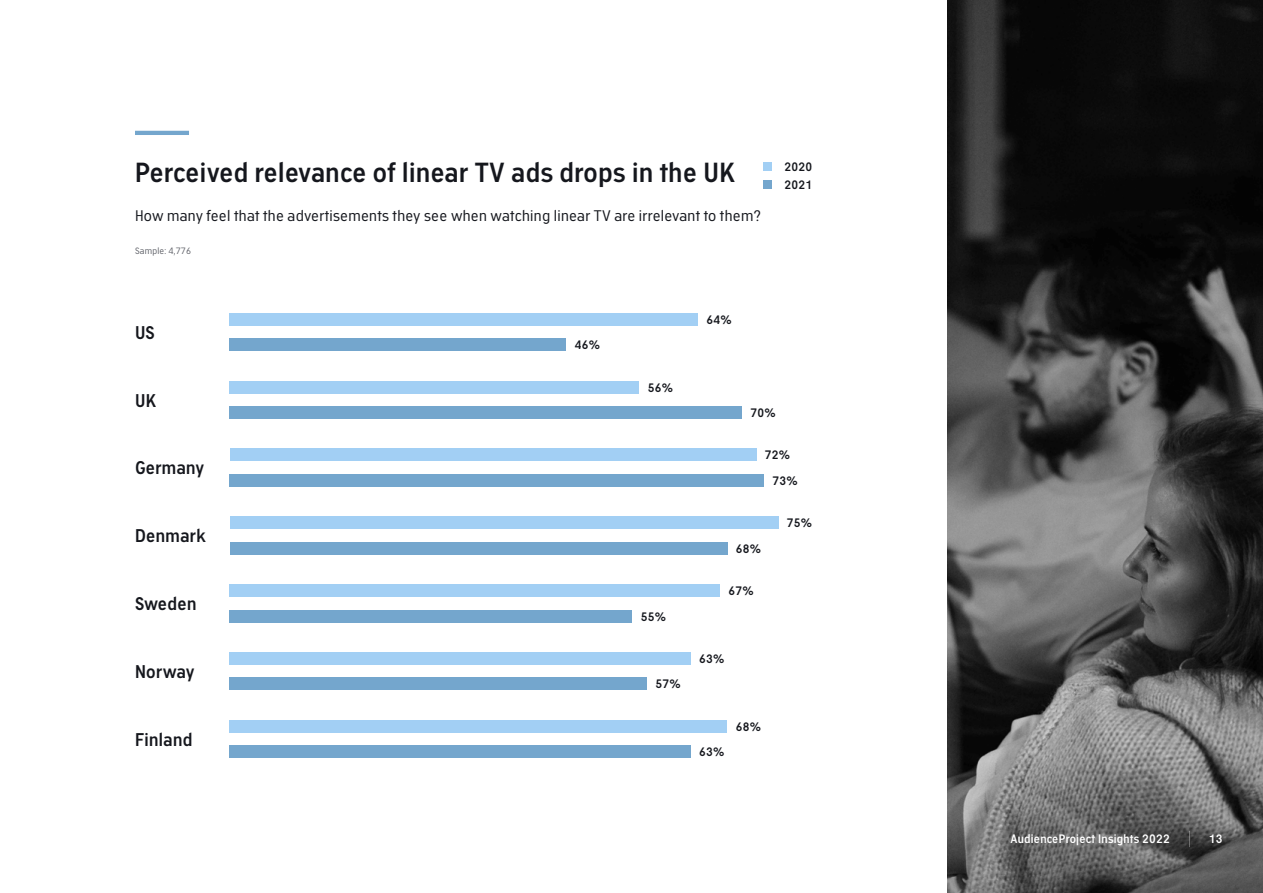
<style>
.page{position:relative;width:1263px;height:893px;background:#fff}
.page>*{position:absolute;margin:0;border:0;box-sizing:border-box;transform-origin:0 0}
.t1{font:600 27px "Academy Sans";letter-spacing:.02em;color:#15171d}
.t2{font:600 18px "Academy Sans";letter-spacing:.02em;color:#15171d}
.t3{font:15px "Academy Sans";letter-spacing:.02em;color:#15171d}
.t4{font:600 12px/18px "Academy Sans";letter-spacing:.02em;color:#15171d}
.t5{font:600 12px "Academy Sans";letter-spacing:.02em;color:#fff}
.t6{font:9px "Academy Sans";letter-spacing:.02em;color:#62646b}
</style>
<div class="page">
<div style="left:230px;top:338px;width:336px;height:13px;background:#74a6cd"></div>
<div style="left:230px;top:406px;width:512px;height:13px;background:#74a6cd"></div>
<div style="left:230px;top:474px;width:534px;height:13px;background:#74a6cd"></div>
<div style="left:230px;top:542px;width:497px;height:13px;background:#74a6cd"></div>
<div style="left:230px;top:610px;width:402px;height:12px;background:#74a6cd"></div>
<div style="left:230px;top:677px;width:417px;height:13px;background:#74a6cd"></div>
<div style="left:230px;top:745px;width:461px;height:13px;background:#74a6cd"></div>
<div style="left:230px;top:313px;width:468px;height:13px;background:#a2cff4"></div>
<div style="left:230px;top:381px;width:409px;height:13px;background:#a2cff4"></div>
<div style="left:230px;top:449px;width:526px;height:12px;background:#a2cff4"></div>
<div style="left:230px;top:516px;width:548px;height:13px;background:#a2cff4"></div>
<div style="left:230px;top:584px;width:490px;height:13px;background:#a2cff4"></div>
<div style="left:230px;top:652px;width:461px;height:13px;background:#a2cff4"></div>
<div style="left:230px;top:720px;width:497px;height:12px;background:#a2cff4"></div>
<img style="left:947px;top:0;width:316px;height:893px">
<hr style="left:135px;top:131px;width:54px;height:4px;background:#74a6cd">
<div style="left:763px;top:162px;width:9px;height:9px;background:#a2cff4"></div>
<div style="left:763px;top:180px;width:9px;height:9px;background:#74a6cd"></div>
<svg style="left:1189px;top:831px;width:1px;height:16px"></svg>
<h1 class="t1" style="left:135px;top:156px;width:602px">Perceived relevance of linear TV ads drops in the UK</h1>
<p class="t3" style="left:135px;top:206px;width:627px">How many feel that the advertisements they see when watching linear TV are irrelevant to them?</p>
<p class="t6" style="left:135px;top:245px;width:58px">Sample: 4,776</p>
<p class="t4" style="left:784px;top:158px;width:29px">2020<br>2021</p>
<p class="t2" style="left:135px;top:322px;width:21px">US</p>
<p class="t2" style="left:135px;top:389px;width:23px">UK</p>
<p class="t4" style="left:575px;top:336px;width:27px">46%</p>
<p class="t4" style="left:648px;top:379px;width:27px">56%</p>
<p class="t4" style="left:706px;top:311px;width:27px">64%</p>
<p class="t4" style="left:751px;top:404px;width:27px">70%</p>
<p class="t2" style="left:135px;top:457px;width:71px">Germany</p>
<p class="t2" style="left:135px;top:525px;width:72px">Denmark</p>
<p class="t2" style="left:135px;top:593px;width:63px">Sweden</p>
<p class="t2" style="left:135px;top:661px;width:61px">Norway</p>
<p class="t2" style="left:135px;top:728px;width:59px">Finland</p>
<p class="t4" style="left:641px;top:607px;width:27px">55%</p>
<p class="t4" style="left:655px;top:675px;width:27px">57%</p>
<p class="t4" style="left:765px;top:446px;width:27px">72%</p>
<p class="t4" style="left:772px;top:472px;width:27px">73%</p>
<p class="t4" style="left:736px;top:540px;width:27px">68%</p>
<p class="t4" style="left:728px;top:582px;width:27px">67%</p>
<p class="t4" style="left:699px;top:650px;width:27px">63%</p>
<p class="t4" style="left:699px;top:743px;width:27px">63%</p>
<p class="t4" style="left:736px;top:717px;width:27px">68%</p>
<p class="t4" style="left:787px;top:514px;width:27px">75%</p>
<p class="t5" style="left:1010px;top:831px;width:161px">AudienceProject Insights 2022</p>
<p class="t5" style="left:1209px;top:831px;width:15px">13</p>
</div>
